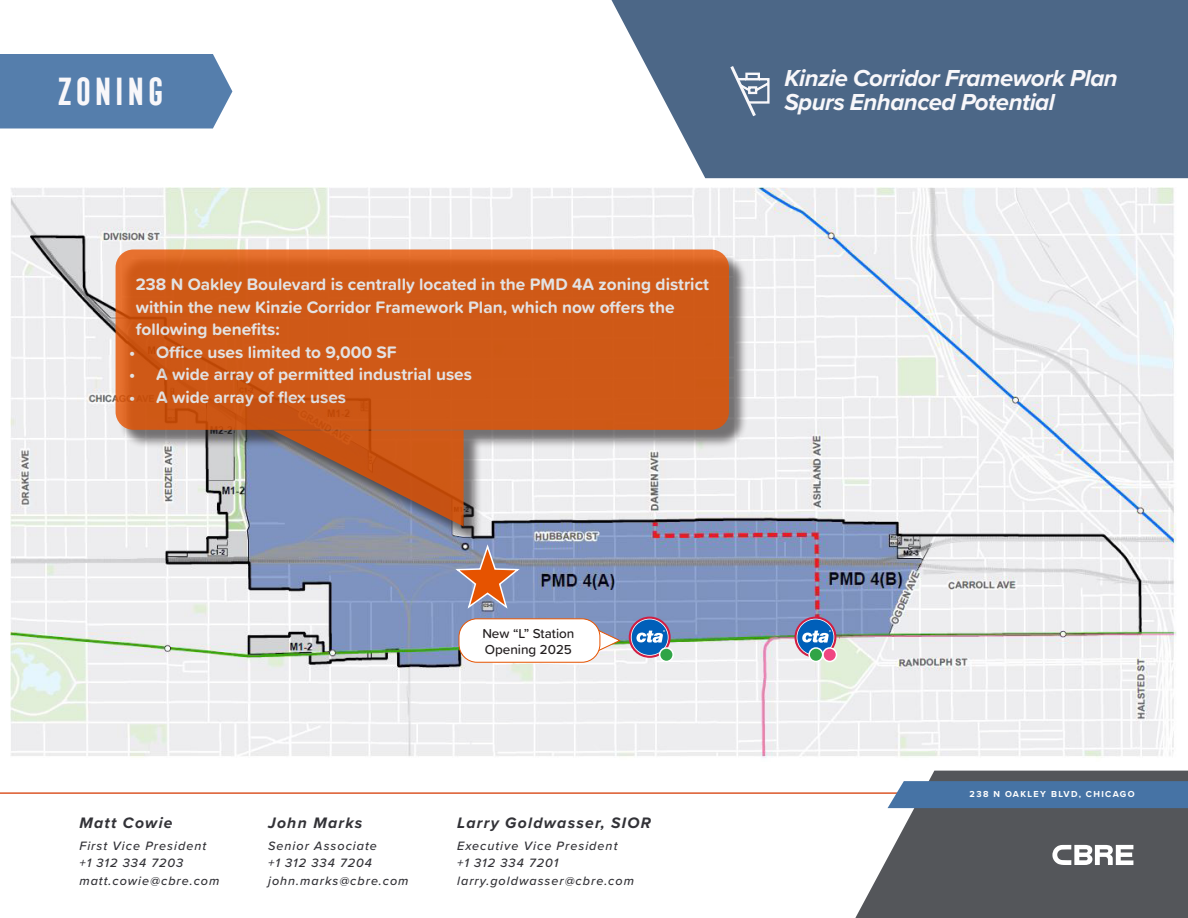
<style>
.page{position:relative;width:1188px;height:918px;background:#fff}
.page>*{position:absolute;margin:0;border:0;box-sizing:border-box;transform-origin:0 0}
.t1{font:700 36px "Frontage Condensed";letter-spacing:-.04em;color:#f8f7fa}
.t2{font:italic 700 24px/24px "Proxima Nova";letter-spacing:-.02em;color:#f8f7fa}
.t3{font:700 17.25px/22.5px "Proxima Soft";color:#fff}
.t4{font:italic 700 15.75px "Proxima Nova";letter-spacing:.08em;color:#323237}
.t5{font:500 13.5px "Proxima Soft";color:#231f20}
.t6{font:italic 500 12.6px "Proxima Nova";letter-spacing:.08em;color:#323237}
.t7{font:700 9px "Proxima Nova";letter-spacing:.15em;color:#fff}
</style>
<div class="page">
<svg style="left:611px;top:0;width:577px;height:178px;background:#5a7390"></svg>
<div style="left:0;top:54px;width:232px;height:75px;background:#557eac"></div>
<img style="left:11px;top:188px;width:1166px;height:570px">
<svg style="left:796px;top:618px;width:39px;height:39px"></svg>
<div style="left:795px;top:617px;width:41px;height:41px;border:2px solid #d01e43;border-radius:50%"></div>
<div style="left:797px;top:619px;width:36px;height:36px;background:#005fb9;border-radius:50%"></div>
<svg style="left:802px;top:630px;width:29px;height:13px"></svg>
<svg style="left:630px;top:618px;width:40px;height:39px"></svg>
<div style="left:629px;top:617px;width:42px;height:41px;border:2px solid #d01e43;border-radius:50%"></div>
<div style="left:632px;top:619px;width:36px;height:36px;background:#005fb9;border-radius:50%"></div>
<svg style="left:636px;top:630px;width:29px;height:13px"></svg>
<div style="left:823px;top:648px;width:13px;height:14px;background:#f04681;border-radius:50%"></div>
<div style="left:822px;top:647px;width:15px;height:15px;border:2px solid #fff;border-radius:50%"></div>
<div style="left:809px;top:648px;width:14px;height:14px;background:#30a446;border-radius:50%"></div>
<div style="left:808px;top:647px;width:15px;height:15px;border:2px solid #fff;border-radius:50%"></div>
<div style="left:660px;top:648px;width:13px;height:14px;background:#30a446;border-radius:50%"></div>
<div style="left:659px;top:647px;width:15px;height:15px;border:2px solid #fff;border-radius:50%"></div>
<div style="left:118px;top:252px;width:629px;height:292px;background:#231f20;opacity:.75"></div>
<svg style="left:116px;top:249px;width:613px;height:181px;background:#d05a18"></svg>
<svg style="left:272px;top:430px;width:192px;height:97px;background:#a17062"></svg>
<svg style="left:597px;top:628px;width:24px;height:26px"></svg>
<div style="left:459px;top:619px;width:141px;height:43px;background:#fff;border-radius:18px"></div>
<div style="left:459px;top:618px;width:141px;height:45px;border:1px solid #e65300;border-radius:18px"></div>
<svg style="left:453px;top:545px;width:69px;height:66px;background:#a38b91"></svg>
<svg style="left:855px;top:771px;width:333px;height:147px;background:#696b6f"></svg>
<svg style="left:1052px;top:845px;width:81px;height:20px"></svg>
<hr style="left:0;top:792px;width:909px;height:2px;background:#dc582a">
<svg style="left:728px;top:63px;width:42px;height:57px;background:#6e839d"></svg>
<div style="left:888px;top:781px;width:300px;height:27px;background:#4673a5"></div>
<p class="t1" style="left:54px;top:72px;width:112px">ZONING</p>
<p class="t3" style="left:136px;top:273px;width:575px">238 N Oakley Boulevard is centrally located in the PMD 4A zoning district within the new Kinzie Corridor Framework Plan, which now offers the following benefits:</p>
<p class="t3" style="left:129px;top:340px;width:269px">• Office uses limited to 9,000 SF</p>
<p class="t3" style="left:129px;top:363px;width:344px">• A wide array of permitted industrial uses</p>
<p class="t3" style="left:129px;top:385px;width:219px">• A wide array of flex uses</p>
<p class="t2" style="left:784px;top:65px;width:335px">Kinzie Corridor Framework Plan<br>Spurs Enhanced Potential</p>
<p class="t5" style="left:482px;top:623px;width:94px">New “L” Station</p>
<p class="t5" style="left:485px;top:639px;width:89px">Opening 2025</p>
<p class="t4" style="left:79px;top:811px;width:95px">Matt Cowie</p>
<p class="t6" style="left:79px;top:836px;width:128px">First Vice President</p>
<p class="t6" style="left:79px;top:854px;width:105px">+1 312 334 7203</p>
<p class="t6" style="left:79px;top:871px;width:142px">matt.cowie@cbre.com</p>
<p class="t4" style="left:268px;top:811px;width:96px">John Marks</p>
<p class="t6" style="left:268px;top:836px;width:110px">Senior Associate</p>
<p class="t6" style="left:268px;top:854px;width:105px">+1 312 334 7204</p>
<p class="t6" style="left:268px;top:871px;width:142px">john.marks@cbre.com</p>
<p class="t4" style="left:457px;top:811px;width:195px">Larry Goldwasser, SIOR</p>
<p class="t6" style="left:457px;top:836px;width:162px">Executive Vice President</p>
<p class="t6" style="left:457px;top:854px;width:103px">+1 312 334 7201</p>
<p class="t6" style="left:457px;top:871px;width:178px">larry.goldwasser@cbre.com</p>
<p class="t7" style="left:970px;top:787px;width:167px">238 N OAKLEY BLVD, CHICAGO</p>
</div>
